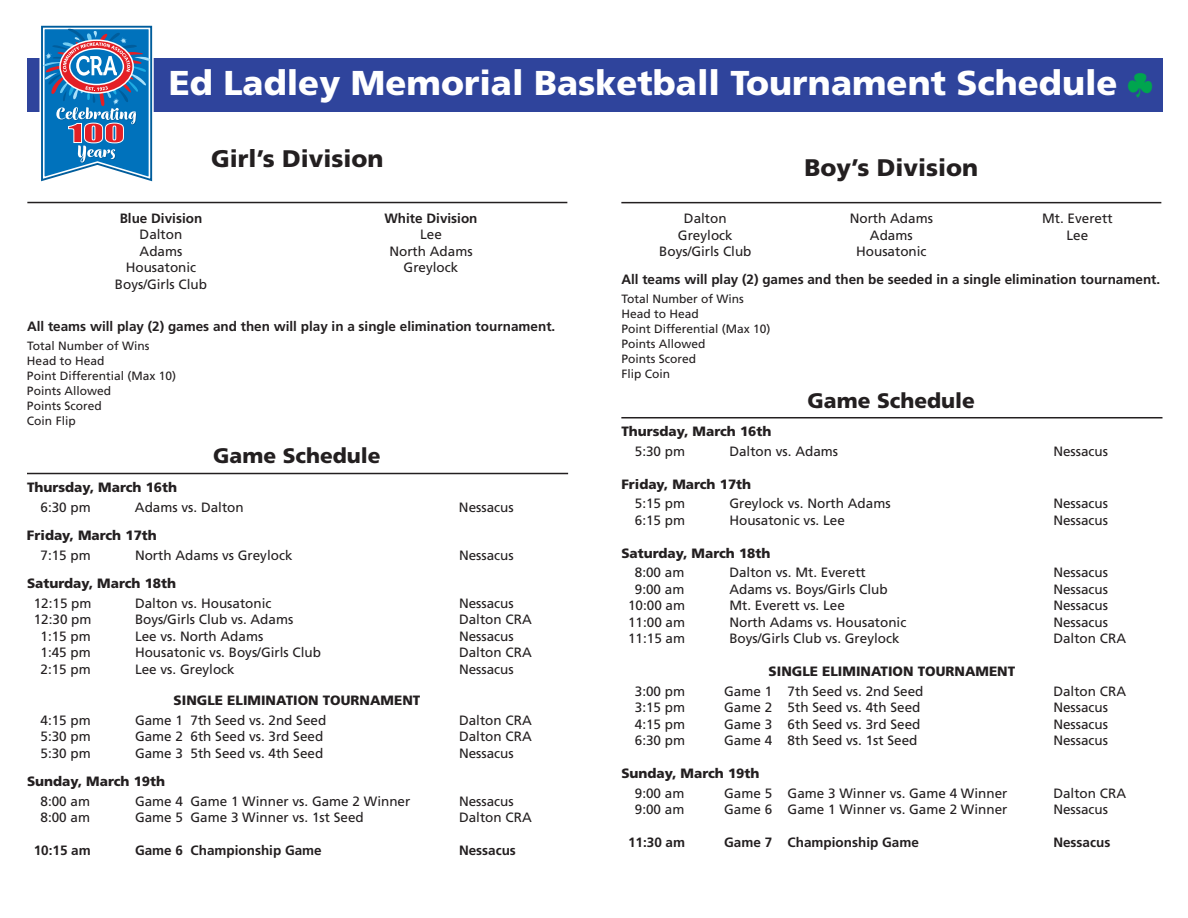
<style>
.page{position:relative;width:1188px;height:918px;background:#fff}
.page>*{position:absolute;margin:0;border:0;box-sizing:border-box;transform-origin:0 0}
.t1{font:900 34.5px "Frutiger";color:#fff}
.t2{font:900 24px "Frutiger";color:#231f20}
.t3{font:900 21px "Frutiger";color:#231f20}
.t4{font:13.5px/16.5px "Frutiger";color:#231f20;text-align:center}
.t5{font:700 13.5px "Frutiger";color:#231f20}
.t6{font:900 13.5px "Frutiger";color:#231f20}
.t7{font:12px/15px "Frutiger";color:#231f20}
</style>
<div class="page">
<div style="left:27px;top:58px;width:1135px;height:54px;background:#2f449c"></div>
<hr style="left:27px;top:473px;width:541px;height:1px;background:#231f20">
<hr style="left:27px;top:202px;width:540px;height:1px;background:#231f20">
<hr style="left:621px;top:202px;width:540px;height:1px;background:#231f20">
<hr style="left:621px;top:417px;width:541px;height:1px;background:#231f20">
<svg style="left:39px;top:25px;width:115px;height:157px;background:#598bba"></svg>
<h1 class="t1" style="left:169px;top:69px;width:950px">Ed Ladley Memorial Basketball Tournament Schedule</h1>
<h2 class="t2" style="left:211px;top:149px;width:174px">Girl’s Division</h2>
<p class="t5" style="left:120px;top:213px;width:84px">Blue Division</p>
<p class="t5" style="left:384px;top:213px;width:95px">White Division</p>
<p class="t4" style="left:140px;top:227px;width:44px">Dalton</p>
<p class="t4" style="left:420px;top:227px;width:23px">Lee</p>
<p class="t4" style="left:140px;top:244px;width:44px">Adams</p>
<p class="t4" style="left:389px;top:244px;width:85px">North Adams</p>
<p class="t4" style="left:126px;top:260px;width:72px">Housatonic</p>
<p class="t4" style="left:404px;top:260px;width:56px">Greylock</p>
<p class="t4" style="left:115px;top:277px;width:94px">Boys/Girls Club</p>
<p class="t5" style="left:27px;top:321px;width:530px">All teams will play (2) games and then will play in a single elimination tournament.</p>
<p class="t7" style="left:27px;top:340px;width:151px">Total Number of Wins<br>Head to Head<br>Point Differential (Max 10)<br>Points Allowed<br>Points Scored<br>Coin Flip</p>
<h3 class="t3" style="left:213px;top:448px;width:169px">Game Schedule</h3>
<p class="t6" style="left:27px;top:482px;width:152px">Thursday, March 16th</p>
<p class="t4" style="left:40px;top:500px;width:52px">6:30 pm</p>
<p class="t4" style="left:135px;top:500px;width:110px">Adams vs. Dalton</p>
<p class="t4" style="left:459px;top:500px;width:56px">Nessacus</p>
<p class="t6" style="left:27px;top:530px;width:131px">Friday, March 17th</p>
<p class="t4" style="left:41px;top:548px;width:52px">7:15 pm</p>
<p class="t4" style="left:135px;top:548px;width:159px">North Adams vs Greylock</p>
<p class="t4" style="left:459px;top:548px;width:56px">Nessacus</p>
<p class="t6" style="left:27px;top:578px;width:151px">Saturday, March 18th</p>
<p class="t4" style="left:34px;top:596px;width:59px">12:15 pm</p>
<p class="t4" style="left:135px;top:596px;width:138px">Dalton vs. Housatonic</p>
<p class="t4" style="left:459px;top:596px;width:56px">Nessacus</p>
<p class="t4" style="left:34px;top:612px;width:59px">12:30 pm</p>
<p class="t4" style="left:135px;top:612px;width:160px">Boys/Girls Club vs. Adams</p>
<p class="t4" style="left:459px;top:612px;width:74px">Dalton CRA</p>
<p class="t4" style="left:41px;top:629px;width:52px">1:15 pm</p>
<p class="t4" style="left:135px;top:629px;width:130px">Lee vs. North Adams</p>
<p class="t4" style="left:459px;top:629px;width:56px">Nessacus</p>
<p class="t4" style="left:41px;top:645px;width:52px">1:45 pm</p>
<p class="t4" style="left:135px;top:645px;width:188px">Housatonic vs. Boys/Girls Club</p>
<p class="t4" style="left:459px;top:645px;width:74px">Dalton CRA</p>
<p class="t4" style="left:41px;top:662px;width:52px">2:15 pm</p>
<p class="t4" style="left:135px;top:662px;width:101px">Lee vs. Greylock</p>
<p class="t4" style="left:459px;top:662px;width:56px">Nessacus</p>
<p class="t6" style="left:174px;top:695px;width:248px">SINGLE ELIMINATION TOURNAMENT</p>
<p class="t4" style="left:41px;top:713px;width:52px">4:15 pm</p>
<p class="t4" style="left:135px;top:713px;width:193px">Game 1 7th Seed vs. 2nd Seed</p>
<p class="t4" style="left:459px;top:713px;width:74px">Dalton CRA</p>
<p class="t4" style="left:41px;top:729px;width:52px">5:30 pm</p>
<p class="t4" style="left:135px;top:729px;width:190px">Game 2 6th Seed vs. 3rd Seed</p>
<p class="t4" style="left:459px;top:729px;width:74px">Dalton CRA</p>
<p class="t4" style="left:41px;top:746px;width:52px">5:30 pm</p>
<p class="t4" style="left:135px;top:746px;width:190px">Game 3 5th Seed vs. 4th Seed</p>
<p class="t4" style="left:459px;top:746px;width:56px">Nessacus</p>
<p class="t6" style="left:27px;top:776px;width:140px">Sunday, March 19th</p>
<p class="t4" style="left:41px;top:794px;width:51px">8:00 am</p>
<p class="t4" style="left:135px;top:794px;width:277px">Game 4 Game 1 Winner vs. Game 2 Winner</p>
<p class="t4" style="left:459px;top:794px;width:56px">Nessacus</p>
<p class="t4" style="left:41px;top:810px;width:51px">8:00 am</p>
<p class="t4" style="left:135px;top:810px;width:230px">Game 5 Game 3 Winner vs. 1st Seed</p>
<p class="t4" style="left:459px;top:810px;width:74px">Dalton CRA</p>
<p class="t5" style="left:34px;top:845px;width:59px">10:15 am</p>
<p class="t5" style="left:135px;top:845px;width:188px">Game 6 Championship Game</p>
<p class="t5" style="left:459px;top:845px;width:58px">Nessacus</p>
<h2 class="t2" style="left:805px;top:158px;width:175px">Boy’s Division</h2>
<p class="t4" style="left:659px;top:211px;width:94px">Dalton<br>Greylock<br>Boys/Girls Club</p>
<p class="t4" style="left:850px;top:211px;width:85px">North Adams<br>Adams<br>Housatonic</p>
<p class="t4" style="left:1042px;top:211px;width:72px">Mt. Everett<br>Lee</p>
<p class="t5" style="left:621px;top:274px;width:540px">All teams will play (2) games and then be seeded in a single elimination tournament.</p>
<p class="t7" style="left:621px;top:293px;width:151px">Total Number of Wins<br>Head to Head<br>Point Differential (Max 10)<br>Points Allowed<br>Points Scored<br>Flip Coin</p>
<h3 class="t3" style="left:808px;top:392px;width:169px">Game Schedule</h3>
<p class="t6" style="left:621px;top:426px;width:152px">Thursday, March 16th</p>
<p class="t4" style="left:635px;top:444px;width:52px">5:30 pm</p>
<p class="t4" style="left:729px;top:444px;width:110px">Dalton vs. Adams</p>
<p class="t4" style="left:1053px;top:444px;width:56px">Nessacus</p>
<p class="t6" style="left:621px;top:479px;width:131px">Friday, March 17th</p>
<p class="t4" style="left:635px;top:496px;width:52px">5:15 pm</p>
<p class="t4" style="left:729px;top:496px;width:163px">Greylock vs. North Adams</p>
<p class="t4" style="left:1053px;top:496px;width:56px">Nessacus</p>
<p class="t4" style="left:635px;top:513px;width:52px">6:15 pm</p>
<p class="t4" style="left:729px;top:513px;width:117px">Housatonic vs. Lee</p>
<p class="t4" style="left:1053px;top:513px;width:56px">Nessacus</p>
<p class="t6" style="left:621px;top:548px;width:151px">Saturday, March 18th</p>
<p class="t4" style="left:635px;top:565px;width:51px">8:00 am</p>
<p class="t4" style="left:729px;top:565px;width:138px">Dalton vs. Mt. Everett</p>
<p class="t4" style="left:1053px;top:565px;width:56px">Nessacus</p>
<p class="t4" style="left:635px;top:582px;width:51px">9:00 am</p>
<p class="t4" style="left:729px;top:582px;width:160px">Adams vs. Boys/Girls Club</p>
<p class="t4" style="left:1053px;top:582px;width:56px">Nessacus</p>
<p class="t4" style="left:628px;top:598px;width:59px">10:00 am</p>
<p class="t4" style="left:729px;top:598px;width:117px">Mt. Everett vs. Lee</p>
<p class="t4" style="left:1053px;top:598px;width:56px">Nessacus</p>
<p class="t4" style="left:628px;top:615px;width:59px">11:00 am</p>
<p class="t4" style="left:729px;top:615px;width:179px">North Adams vs. Housatonic</p>
<p class="t4" style="left:1053px;top:615px;width:56px">Nessacus</p>
<p class="t4" style="left:628px;top:631px;width:59px">11:15 am</p>
<p class="t4" style="left:729px;top:631px;width:172px">Boys/Girls Club vs. Greylock</p>
<p class="t4" style="left:1053px;top:631px;width:74px">Dalton CRA</p>
<p class="t6" style="left:769px;top:666px;width:248px">SINGLE ELIMINATION TOURNAMENT</p>
<p class="t4" style="left:635px;top:684px;width:52px">3:00 pm</p>
<p class="t4" style="left:724px;top:684px;width:201px">Game 1 7th Seed vs. 2nd Seed</p>
<p class="t4" style="left:1053px;top:684px;width:74px">Dalton CRA</p>
<p class="t4" style="left:635px;top:700px;width:52px">3:15 pm</p>
<p class="t4" style="left:724px;top:700px;width:198px">Game 2 5th Seed vs. 4th Seed</p>
<p class="t4" style="left:1053px;top:700px;width:56px">Nessacus</p>
<p class="t4" style="left:635px;top:717px;width:52px">4:15 pm</p>
<p class="t4" style="left:724px;top:717px;width:198px">Game 3 6th Seed vs. 3rd Seed</p>
<p class="t4" style="left:1053px;top:717px;width:56px">Nessacus</p>
<p class="t4" style="left:635px;top:733px;width:52px">6:30 pm</p>
<p class="t4" style="left:724px;top:733px;width:195px">Game 4 8th Seed vs. 1st Seed</p>
<p class="t4" style="left:1053px;top:733px;width:56px">Nessacus</p>
<p class="t6" style="left:621px;top:768px;width:140px">Sunday, March 19th</p>
<p class="t4" style="left:635px;top:786px;width:51px">9:00 am</p>
<p class="t4" style="left:724px;top:786px;width:285px">Game 5 Game 3 Winner vs. Game 4 Winner</p>
<p class="t4" style="left:1053px;top:786px;width:74px">Dalton CRA</p>
<p class="t4" style="left:635px;top:802px;width:51px">9:00 am</p>
<p class="t4" style="left:724px;top:802px;width:285px">Game 6 Game 1 Winner vs. Game 2 Winner</p>
<p class="t4" style="left:1053px;top:802px;width:56px">Nessacus</p>
<p class="t5" style="left:628px;top:837px;width:59px">11:30 am</p>
<p class="t5" style="left:724px;top:837px;width:196px">Game 7 Championship Game</p>
<p class="t5" style="left:1053px;top:837px;width:58px">Nessacus</p>
</div>
